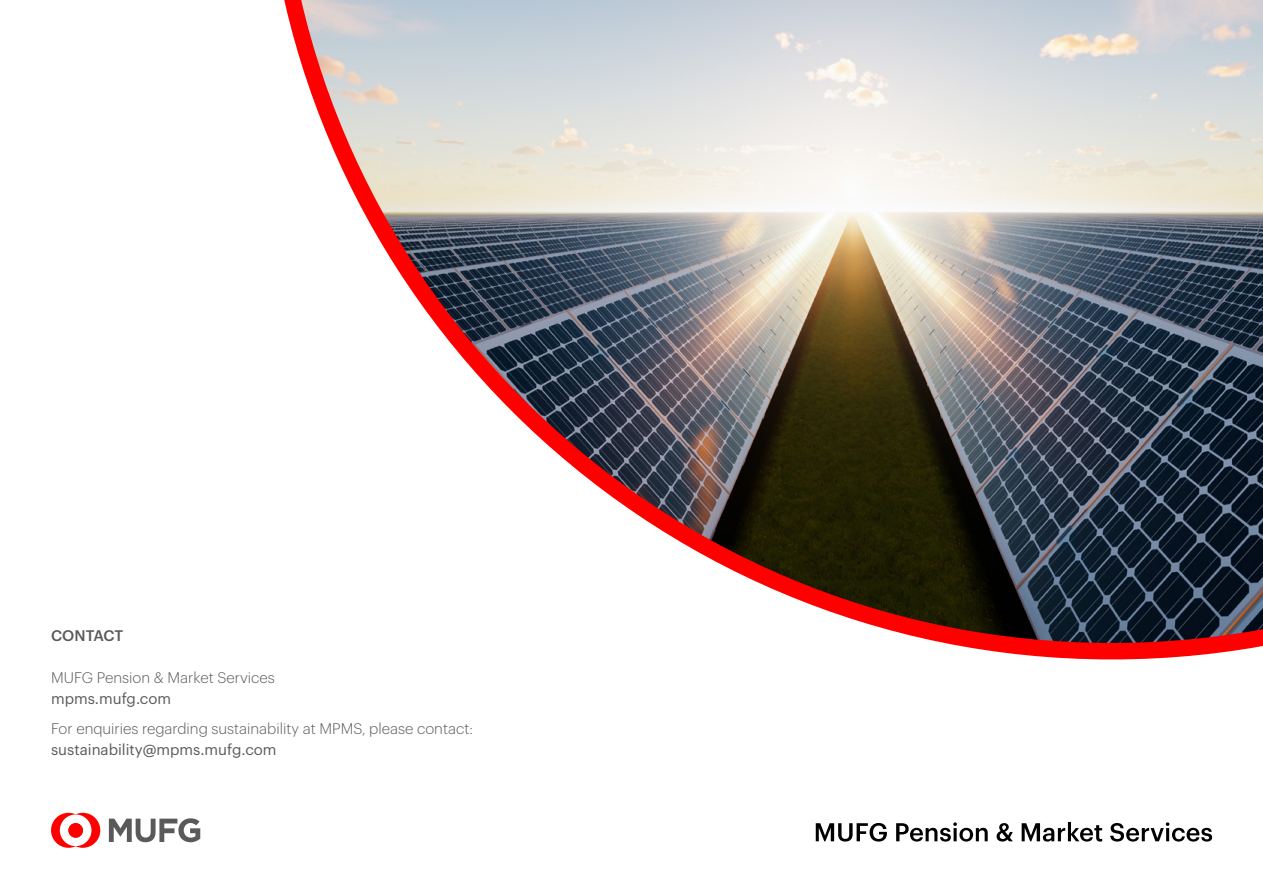
<style>
.page{position:relative;width:1263px;height:893px;background:#fff}
.page>*{position:absolute;margin:0;border:0;box-sizing:border-box;transform-origin:0 0}
.t1{font:300 15px "Graphik";color:#5a5a5a}
.t2{font:15px "Graphik";color:#5a5a5a}
.t3{font:500 15px "Graphik";color:#5a5a5a}
</style>
<div class="page">
<img style="left:284px;top:0;width:979px;height:659px">
<svg style="left:51px;top:813px;width:49px;height:35px"></svg>
<svg style="left:109px;top:818px;width:91px;height:24px"></svg>
<svg style="left:816px;top:823px;width:71px;height:19px"></svg>
<svg style="left:896px;top:822px;width:92px;height:20px"></svg>
<svg style="left:996px;top:823px;width:17px;height:18px"></svg>
<svg style="left:1022px;top:822px;width:80px;height:20px"></svg>
<svg style="left:1110px;top:822px;width:102px;height:20px"></svg>
<p class="t3" style="left:51px;top:624px;width:74px">CONTACT</p>
<p class="t1" style="left:51px;top:667px;width:225px">MUFG Pension &amp; Market Services</p>
<p class="t2" style="left:51px;top:688px;width:122px">mpms.mufg.com</p>
<p class="t1" style="left:51px;top:717px;width:423px">For enquiries regarding sustainability at MPMS, please contact:</p>
<p class="t2" style="left:51px;top:738px;width:227px">sustainability@mpms.mufg.com</p>
</div>
